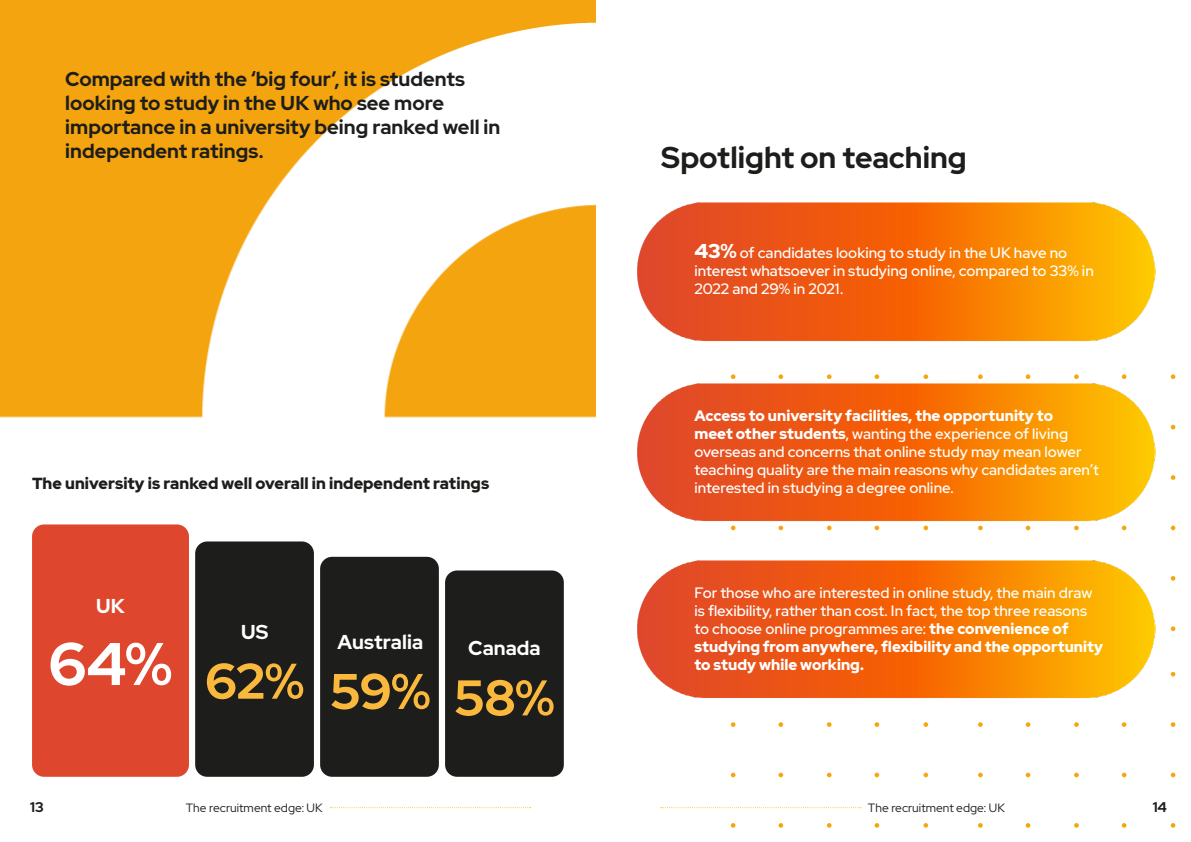
<style>
.page{position:relative;width:1191px;height:842px;background:#fff}
.page>*{position:absolute;margin:0;border:0;box-sizing:border-box;transform-origin:0 0}
.t1{font:700 60px "Red Hat Display";color:#fff}
.t2{font:700 50px "Red Hat Display";color:#fab93d}
.t3{font:700 30px "Red Hat Display";color:#1d1d1b}
.t4{font:700 20px/24px "Red Hat Display";color:#1d1d1b}
.t5{font:700 20px "Red Hat Display";letter-spacing:.005em;color:#fff}
.t6{font:900 16px "Red Hat Display";letter-spacing:.005em;color:#1d1d1b}
.t7{font:500 15px/18px "Red Hat Display";color:#fff}
.t8{font:700 14px "Red Hat Display";color:#1d1d1b}
.t9{font:12px "Red Hat Display";color:#1d1d1b}
.s1{font-weight:900;font-size:20px}
.s2{font-weight:900}
</style>
<div class="page">
<svg style="left:660px;top:807px;width:201px;height:1px"></svg>
<img style="left:0;top:0;width:596px;height:809px">
<svg style="left:923px;top:526px;width:5px;height:4px"></svg>
<svg style="left:874px;top:526px;width:5px;height:4px"></svg>
<svg style="left:827px;top:526px;width:4px;height:4px"></svg>
<svg style="left:778px;top:526px;width:5px;height:4px"></svg>
<svg style="left:731px;top:526px;width:4px;height:4px"></svg>
<svg style="left:923px;top:374px;width:5px;height:5px"></svg>
<svg style="left:874px;top:374px;width:5px;height:5px"></svg>
<svg style="left:827px;top:374px;width:4px;height:5px"></svg>
<svg style="left:778px;top:374px;width:5px;height:5px"></svg>
<svg style="left:731px;top:374px;width:4px;height:5px"></svg>
<svg style="left:1170px;top:475px;width:5px;height:5px"></svg>
<svg style="left:1170px;top:526px;width:5px;height:4px"></svg>
<svg style="left:1121px;top:526px;width:5px;height:4px"></svg>
<svg style="left:1074px;top:526px;width:4px;height:4px"></svg>
<svg style="left:1025px;top:526px;width:5px;height:4px"></svg>
<svg style="left:978px;top:526px;width:4px;height:4px"></svg>
<svg style="left:1170px;top:374px;width:5px;height:5px"></svg>
<svg style="left:1170px;top:425px;width:5px;height:4px"></svg>
<svg style="left:1121px;top:374px;width:5px;height:5px"></svg>
<svg style="left:1074px;top:374px;width:4px;height:5px"></svg>
<svg style="left:1025px;top:374px;width:5px;height:5px"></svg>
<svg style="left:978px;top:374px;width:4px;height:5px"></svg>
<svg style="left:1170px;top:576px;width:5px;height:5px"></svg>
<svg style="left:1170px;top:626px;width:5px;height:5px"></svg>
<svg style="left:923px;top:773px;width:5px;height:4px"></svg>
<svg style="left:923px;top:823px;width:5px;height:5px"></svg>
<svg style="left:874px;top:773px;width:5px;height:4px"></svg>
<svg style="left:874px;top:823px;width:5px;height:5px"></svg>
<svg style="left:827px;top:773px;width:4px;height:4px"></svg>
<svg style="left:827px;top:823px;width:4px;height:5px"></svg>
<svg style="left:778px;top:773px;width:5px;height:4px"></svg>
<svg style="left:778px;top:823px;width:5px;height:5px"></svg>
<svg style="left:731px;top:773px;width:4px;height:4px"></svg>
<svg style="left:731px;top:823px;width:4px;height:5px"></svg>
<svg style="left:923px;top:722px;width:5px;height:5px"></svg>
<svg style="left:874px;top:722px;width:5px;height:5px"></svg>
<svg style="left:827px;top:722px;width:4px;height:5px"></svg>
<svg style="left:778px;top:722px;width:5px;height:5px"></svg>
<svg style="left:731px;top:722px;width:4px;height:5px"></svg>
<svg style="left:1170px;top:773px;width:5px;height:4px"></svg>
<svg style="left:1170px;top:823px;width:5px;height:5px"></svg>
<svg style="left:1121px;top:773px;width:5px;height:4px"></svg>
<svg style="left:1121px;top:823px;width:5px;height:5px"></svg>
<svg style="left:1074px;top:773px;width:4px;height:4px"></svg>
<svg style="left:1074px;top:823px;width:4px;height:5px"></svg>
<svg style="left:1025px;top:773px;width:5px;height:4px"></svg>
<svg style="left:1025px;top:823px;width:5px;height:5px"></svg>
<svg style="left:978px;top:773px;width:4px;height:4px"></svg>
<svg style="left:978px;top:823px;width:4px;height:5px"></svg>
<svg style="left:1170px;top:672px;width:5px;height:4px"></svg>
<svg style="left:1170px;top:722px;width:5px;height:5px"></svg>
<svg style="left:1121px;top:722px;width:5px;height:5px"></svg>
<svg style="left:1074px;top:722px;width:4px;height:5px"></svg>
<svg style="left:1025px;top:722px;width:5px;height:5px"></svg>
<svg style="left:978px;top:722px;width:4px;height:5px"></svg>
<img style="left:637px;top:560px;width:518px;height:138px">
<img style="left:637px;top:383px;width:518px;height:138px">
<img style="left:637px;top:202px;width:518px;height:139px">
<div style="left:32px;top:524px;width:157px;height:253px;background:#de472d;border-radius:12px"></div>
<div style="left:195px;top:541px;width:119px;height:236px;background:#1d1d1b;border-radius:12px"></div>
<div style="left:320px;top:557px;width:119px;height:220px;background:#1d1d1b;border-radius:12px"></div>
<div style="left:445px;top:570px;width:119px;height:207px;background:#1d1d1b;border-radius:12px"></div>
<svg style="left:331px;top:807px;width:200px;height:1px"></svg>
<h3 class="t4" style="left:65px;top:66px;width:437px">Compared with the ‘big four’, it is students looking to study in the UK who see more importance in a university being ranked well in independent ratings.</h3>
<p class="t6" style="left:32px;top:473px;width:458px">The university is ranked well overall in independent ratings</p>
<h3 class="t5" style="left:96px;top:593px;width:30px">UK</h3>
<h1 class="t1" style="left:49px;top:625px;width:125px">64%</h1>
<h3 class="t5" style="left:241px;top:618px;width:29px">US</h3>
<h2 class="t2" style="left:205px;top:648px;width:101px">62%</h2>
<h3 class="t5" style="left:338px;top:629px;width:87px">Australia</h3>
<h2 class="t2" style="left:330px;top:659px;width:102px">59%</h2>
<h3 class="t5" style="left:468px;top:635px;width:74px">Canada</h3>
<h2 class="t2" style="left:454px;top:665px;width:102px">58%</h2>
<h3 class="t3" style="left:661px;top:138px;width:307px">Spotlight on teaching</h3>
<p class="t7" style="left:694px;top:243px;width:401px"><span class="s1">43%</span> of candidates looking to study in the UK have no interest whatsoever in studying online, compared to 33% in<br>2022 and 29% in 2021.</p>
<p class="t7" style="left:694px;top:406px;width:406px"><span class="s2">Access to university facilities, the opportunity to<br>meet other students</span>, wanting the experience of living overseas and concerns that online study may mean lower teaching quality are the main reasons why candidates aren’t interested in studying a degree online.</p>
<p class="t7" style="left:694px;top:583px;width:410px">For those who are interested in online study, the main draw is flexibility, rather than cost. In fact, the top three reasons to choose online programmes are: <span class="s2">the convenience of studying from anywhere, flexibility and the opportunity to study while working.</span></p>
<p class="t8" style="left:30px;top:798px;width:15px">13</p>
<p class="t8" style="left:1152px;top:798px;width:16px">14</p>
<p class="t9" style="left:186px;top:799px;width:138px">The recruitment edge: UK</p>
<p class="t9" style="left:868px;top:799px;width:138px">The recruitment edge: UK</p>
</div>
